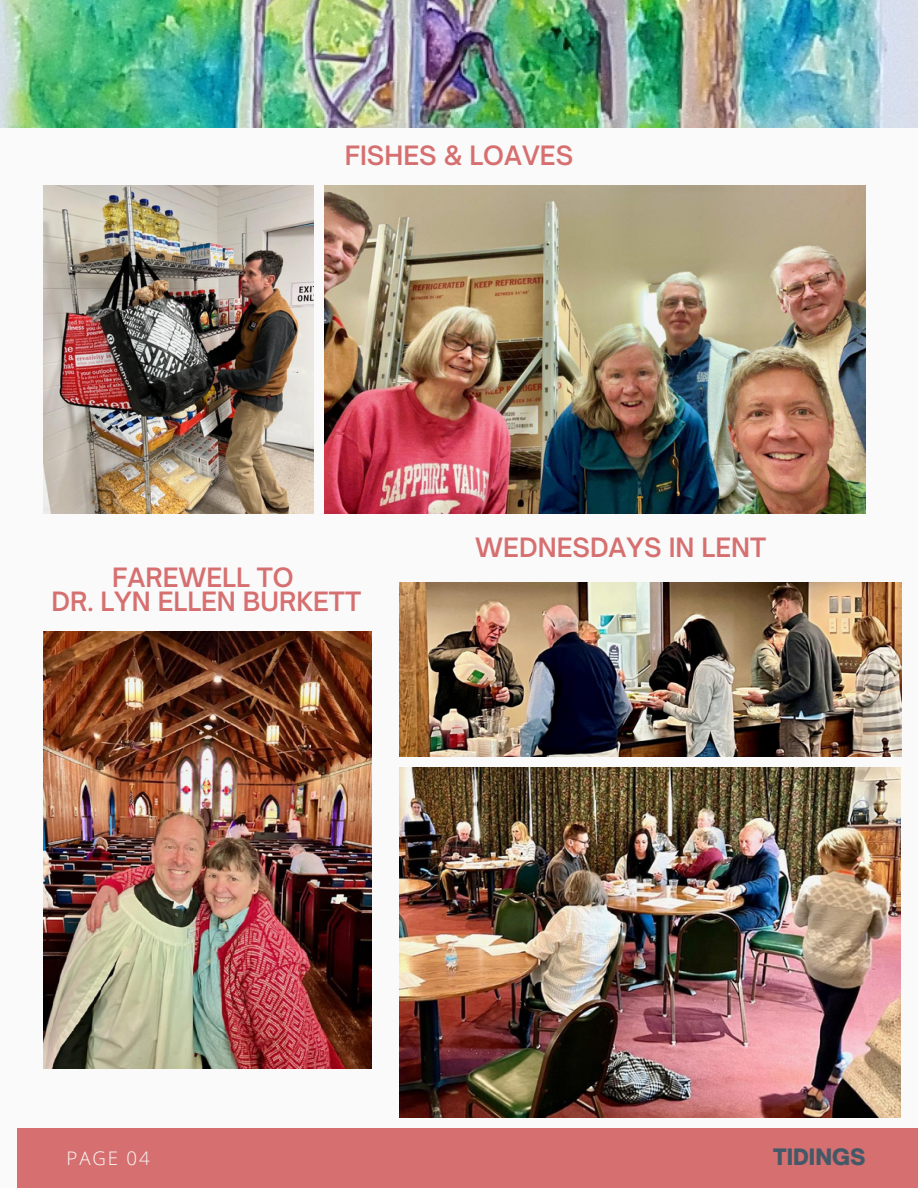
<style>
.page{position:relative;width:918px;height:1188px;background:#fafafa}
.page>*{position:absolute;margin:0;border:0;box-sizing:border-box;transform-origin:0 0}
.t1{font:600 25.5px "Open Sauce One";color:#d67070}
.t2{font:900 21.6px "Open Sauce One";color:#435967}
.t3{font:300 18.75px "Open Sans";letter-spacing:.1em;color:#fafafa}
</style>
<div class="page">
<img style="left:400px;top:768px;width:501px;height:350px">
<img style="left:400px;top:582px;width:502px;height:175px">
<img style="left:325px;top:186px;width:541px;height:327px">
<img style="left:43px;top:186px;width:270px;height:327px">
<img style="left:0;top:0;width:918px;height:127px">
<div style="left:17px;top:1128px;width:901px;height:60px;background:#d67070"></div>
<img style="left:43px;top:631px;width:329px;height:438px">
<p class="t1" style="left:345px;top:140px;width:230px">FISHES &amp; LOAVES</p>
<p class="t1" style="left:112px;top:561px;width:183px">FAREWELL TO</p>
<p class="t1" style="left:51px;top:586px;width:311px">DR. LYN ELLEN BURKETT</p>
<p class="t1" style="left:475px;top:531px;width:292px">WEDNESDAYS IN LENT</p>
<p class="t3" style="left:67px;top:1145px;width:85px">PAGE 04</p>
<p class="t2" style="left:773px;top:1144px;width:94px">TIDINGS</p>
</div>
